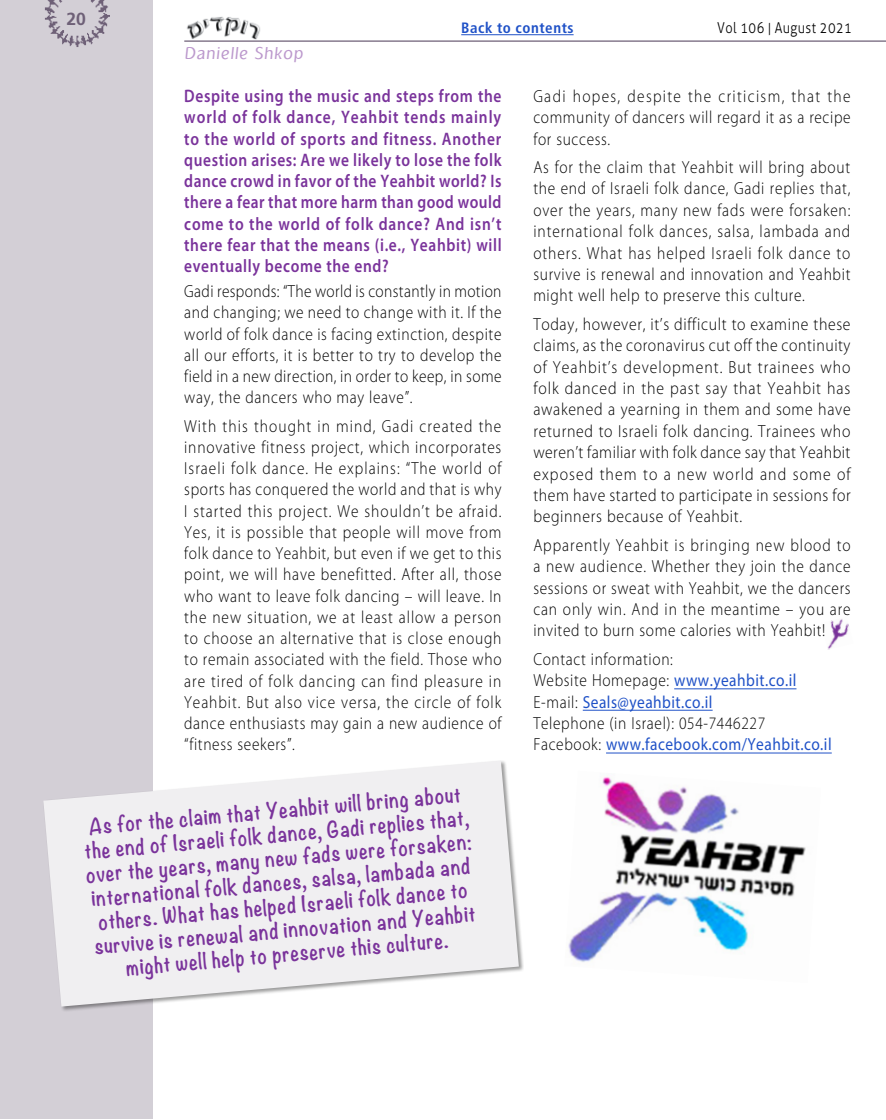
<style>
.page{position:relative;width:886px;height:1120px;background:#fff}
.page>*{position:absolute;margin:0;border:0;box-sizing:border-box;transform-origin:0 0}
.t1{font:700 20px/24px "Noteworthy";color:#7a339b;text-align:center;scale:.9 1}
.t2{font:600 18.12px/21.2px "Myriad Pro";letter-spacing:.04em;color:#7a339b;text-align:justify;scale:.85 1}
.t3{font:300 17.5px/21.2px "Myriad Pro";letter-spacing:.04em;color:#000;text-align:justify;scale:.88 1}
.t4{font:300 17.5px/21.4px "Myriad Pro";letter-spacing:.04em;color:#000;text-align:justify;scale:.9 1}
.t5{font:17.5px "Typogarph";color:#bc99cd;scale:.9 1}
.t6{font:700 17.5px "Frutiger";color:#6e6077}
.t7{font:300 15px "Aller";letter-spacing:.035em;color:#000;scale:.85 1}
.t8{font:700 condensed 15px "Frutiger";letter-spacing:.035em;color:#1f51c7}
.s1{font-family:"Fb David New";font-weight:700}
.s2{font-weight:400;color:#1f51c7}
</style>
<div class="page">
<div style="left:0;top:0;width:152px;height:1119px;background:#d3cfd6"></div>
<img style="left:187px;top:16px;width:73px;height:24px">
<img style="left:45px;top:0;width:64px;height:47px">
<hr style="left:184px;top:40px;width:702px;height:2px;background:#6e6077">
<hr style="left:674px;top:688px;width:122px;height:1px;background:#1f51c7">
<hr style="left:583px;top:710px;width:130px;height:1px;background:#1f51c7">
<hr style="left:606px;top:752px;width:226px;height:1px;background:#1f51c7">
<div style="left:42px;top:760px;width:482px;height:252px;background:#000;opacity:.4"></div>
<svg style="left:43px;top:760px;width:476px;height:246px;fill:#f0eff1"></svg>
<img style="left:568px;top:777px;width:238px;height:185px">
<img style="left:827px;top:619px;width:22px;height:31px">
<hr style="left:461px;top:34px;width:113px;height:1px;background:#1f51c7">
<p class="t6" style="left:66px;top:9px;width:21px">20</p>
<p class="t5" style="left:184px;top:41px;width:136px">Danielle Shkop</p>
<p class="t8" style="left:461px;top:19px;width:114px">Back to contents</p>
<p class="t7" style="left:717px;top:19px;width:160px">Vol 106 <span class="s1">|</span> August 2021</p>
<p class="t2" style="left:184px;top:86px;width:375px">Despite using the music and steps from the world of folk dance, Yeahbit tends mainly to the world of sports and fitness. Another question arises: Are we likely to lose the folk dance crowd in favor of the Yeahbit world? Is there a fear that more harm than good would come to the world of folk dance? And isn’t there fear that the means (i.e., Yeahbit) will eventually become the end?</p>
<p class="t3" style="left:184px;top:281px;width:362px">Gadi responds: “The world is constantly in motion and changing; we need to change with it. If the world of folk dance is facing extinction, despite all our efforts, it is better to try to develop the field in a new direction, in order to keep, in some way, the dancers who may leave”.</p>
<p class="t3" style="left:184px;top:415px;width:362px">With this thought in mind, Gadi created the innovative fitness project, which incorporates Israeli folk dance. He explains: “The world of sports has conquered the world and that is why I started this project. We shouldn’t be afraid.<br>Yes, it is possible that people will move from folk dance to Yeahbit, but even if we get to this point, we will have benefitted. After all, those who want to leave folk dancing – will leave. In the new situation, we at least allow a person to choose an alternative that is close enough to remain associated with the field. Those who are tired of folk dancing can find pleasure in Yeahbit. But also vice versa, the circle of folk dance enthusiasts may gain a new audience of “fitness seekers”.</p>
<p class="t3" style="left:533px;top:85px;width:362px">Gadi hopes, despite the criticism, that the community of dancers will regard it as a recipe for success.</p>
<p class="t3" style="left:533px;top:157px;width:362px">As for the claim that Yeahbit will bring about the end of Israeli folk dance, Gadi replies that, over the years, many new fads were forsaken: international folk dances, salsa, lambada and others. What has helped Israeli folk dance to survive is renewal and innovation and Yeahbit might well help to preserve this culture.</p>
<p class="t4" style="left:533px;top:314px;width:354px">Today, however, it’s difficult to examine these claims, as the coronavirus cut off the continuity of Yeahbit’s development. But trainees who folk danced in the past say that Yeahbit has awakened a yearning in them and some have returned to Israeli folk dancing. Trainees who weren’t familiar with folk dance say that Yeahbit exposed them to a new world and some of them have started to participate in sessions for beginners because of Yeahbit.</p>
<p class="t3" style="left:533px;top:535px;width:362px">Apparently Yeahbit is bringing new blood to a new audience. Whether they join the dance sessions or sweat with Yeahbit, we the dancers can only win. And in the meantime – you are invited to burn some calories with Yeahbit!</p>
<p class="t3" style="left:533px;top:649px;width:340px;text-align:left">Contact information:<br>Website Homepage: <span class="s2">www.yeahbit.co.il </span>E-mail: <span class="s2">Seals@yeahbit.co.il<br></span>Telephone (in Israel): 054-7446227<br>Facebook: <span class="s2">www.facebook.com/Yeahbit.co.il</span></p>
<p class="t1" style="left:81px;top:814px;width:431px;rotate:-5deg">As for the claim that Yeahbit will bring about the end of Israeli folk dance, Gadi replies that, over the years, many new fads were forsaken: international folk dances, salsa, lambada and others. What has helped Israeli folk dance to survive is renewal and innovation and Yeahbit might well help to preserve this culture.</p>
</div>
